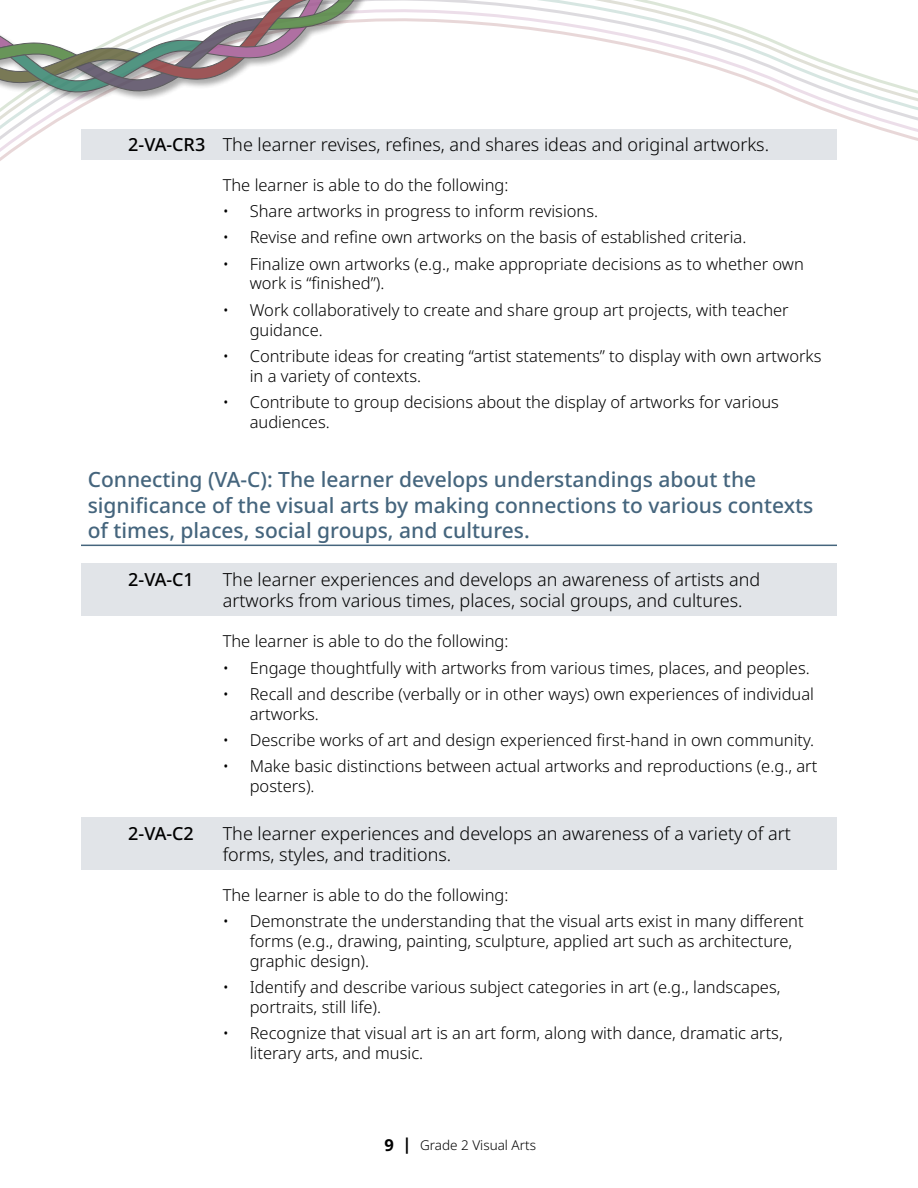
<style>
.page{position:relative;width:918px;height:1188px;background:#fff}
.page>*{position:absolute;margin:0;border:0;box-sizing:border-box;transform-origin:0 0}
.Header_Outcomes{font:500 21px/25.2px "Noto Sans";color:#45657d}
.GLO_arts{font:300 18px/21.6px "Noto Sans";color:#000}
.GLO_arts-2{font:500 18px "Noto Sans";letter-spacing:-.02em;color:#000}
.Bullet_Outcome_no_bullet{font:300 16.5px/19.8px "Noto Sans";color:#000}
.t1{font:300 13.5px "Noto Sans";color:#000}
.s1{font-weight:500}
.s2{font-weight:700;font-size:16.5px}
</style>
<div class="page">
<svg style="left:0;top:0;width:918px;height:161px"></svg>
<div style="left:0;top:0;width:515px;height:102px;background:#000;opacity:.4"></div>
<svg style="left:0;top:0;width:407px;height:96px"></svg>
<div style="left:81px;top:129px;width:756px;height:31px;background:#e1e4e8"></div>
<hr style="left:81px;top:545px;width:756px;height:1px;background:#45657d">
<div style="left:81px;top:563px;width:756px;height:53px;background:#e1e4e8"></div>
<div style="left:81px;top:817px;width:756px;height:53px;background:#e1e4e8"></div>
<h4 class="GLO_arts" style="left:128px;top:134px;width:642px"><span class="s1">2-VA-CR3</span> The learner revises, refines, and shares ideas and original artworks.</h4>
<p class="Bullet_Outcome_no_bullet" style="left:223px;top:175px;width:287px">The learner is able to do the following:</p>
<p class="Bullet_Outcome_no_bullet" style="left:223px;top:202px;width:377px">• Share artworks in progress to inform revisions.</p>
<p class="Bullet_Outcome_no_bullet" style="left:223px;top:228px;width:525px">• Revise and refine own artworks on the basis of established criteria.</p>
<p class="Bullet_Outcome_no_bullet" style="left:250px;top:254px;width:556px;text-indent:-27px">• Finalize own artworks (e.g., make appropriate decisions as to whether own work is “finished”).</p>
<p class="Bullet_Outcome_no_bullet" style="left:250px;top:300px;width:541px;text-indent:-27px">• Work collaboratively to create and share group art projects, with teacher guidance.</p>
<p class="Bullet_Outcome_no_bullet" style="left:250px;top:346px;width:573px;text-indent:-27px">• Contribute ideas for creating “artist statements” to display with own artworks in a variety of contexts.</p>
<p class="Bullet_Outcome_no_bullet" style="left:250px;top:392px;width:531px;text-indent:-27px">• Contribute to group decisions about the display of artworks for various audiences.</p>
<h3 class="Header_Outcomes" style="left:88px;top:468px;width:727px">Connecting (VA-C): The learner develops understandings about the significance of the visual arts by making connections to various contexts of times, places, social groups, and cultures.</h3>
<h4 class="GLO_arts-2" style="left:128px;top:567px;width:67px">2-VA-C1</h4>
<h4 class="GLO_arts" style="left:223px;top:569px;width:539px">The learner experiences and develops an awareness of artists and artworks from various times, places, social groups, and cultures.</h4>
<p class="Bullet_Outcome_no_bullet" style="left:223px;top:632px;width:287px">The learner is able to do the following:</p>
<p class="Bullet_Outcome_no_bullet" style="left:223px;top:658px;width:589px">• Engage thoughtfully with artworks from various times, places, and peoples.</p>
<p class="Bullet_Outcome_no_bullet" style="left:250px;top:684px;width:566px;text-indent:-27px">• Recall and describe (verbally or in other ways) own experiences of individual artworks.</p>
<p class="Bullet_Outcome_no_bullet" style="left:223px;top:730px;width:593px">• Describe works of art and design experienced first-hand in own community.</p>
<p class="Bullet_Outcome_no_bullet" style="left:250px;top:757px;width:569px;text-indent:-27px">• Make basic distinctions between actual artworks and reproductions (e.g., art posters).</p>
<h4 class="GLO_arts-2" style="left:128px;top:820px;width:67px">2-VA-C2</h4>
<h4 class="GLO_arts" style="left:223px;top:823px;width:570px">The learner experiences and develops an awareness of a variety of art forms, styles, and traditions.</h4>
<p class="Bullet_Outcome_no_bullet" style="left:223px;top:885px;width:287px">The learner is able to do the following:</p>
<p class="Bullet_Outcome_no_bullet" style="left:250px;top:912px;width:556px;text-indent:-27px">• Demonstrate the understanding that the visual arts exist in many different forms (e.g., drawing, painting, sculpture, applied art such as architecture, graphic design).</p>
<p class="Bullet_Outcome_no_bullet" style="left:250px;top:978px;width:532px;text-indent:-27px">• Identify and describe various subject categories in art (e.g., landscapes, portraits, still life).</p>
<p class="Bullet_Outcome_no_bullet" style="left:250px;top:1024px;width:534px;text-indent:-27px">• Recognize that visual art is an art form, along with dance, dramatic arts, literary arts, and music.</p>
<p class="t1" style="left:384px;top:1135px;width:153px"><span class="s2">9 |</span> Grade 2 Visual Arts</p>
</div>
